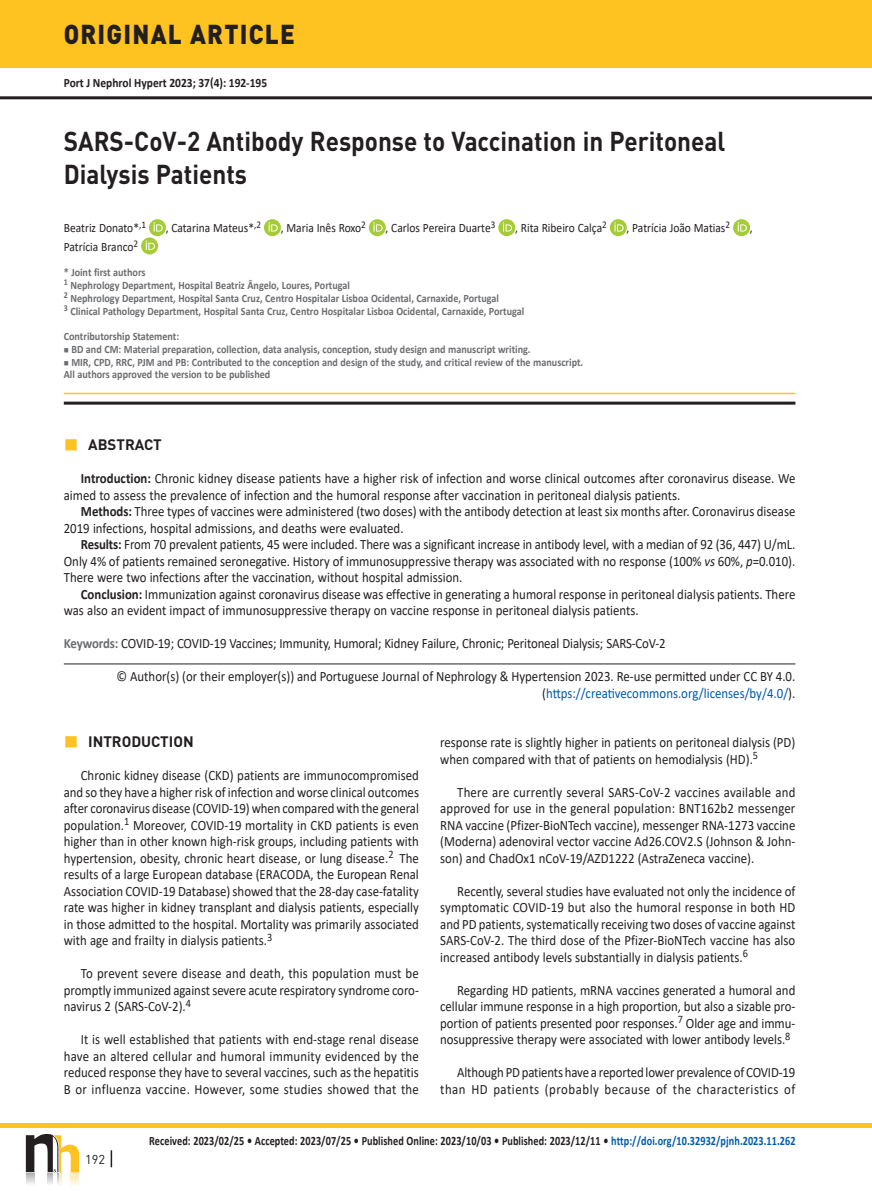
<style>
.page{position:relative;width:872px;height:1191px;background:#fff}
.page>*{position:absolute;margin:0;border:0;box-sizing:border-box;transform-origin:0 0}
.t1{font:700 27px/33px "DIN";color:#231f20;scale:.9 1}
.t2{font:900 27px "DIN";letter-spacing:.05em;color:#231f20;scale:.9 1}
.t3{font:700 15px "DIN";color:#231f20}
.t4{font:14.25px/16.5px "Calibri";color:#231f20;text-align:justify;scale:.9 1}
.t5{font:700 12.75px "Calibri";letter-spacing:.01em;color:#231f20;scale:.8 1}
.t6{font:12.75px "Calibri";color:#231f20;scale:.9 1}
.t7{font:700 12.75px "Calibri";letter-spacing:.01em;color:#231f20;scale:.9 1}
.t8{font:12.75px "DIN";color:#231f20}
.t9{font:700 11.25px/12.8px "Calibri";color:#6c6d70;scale:.9 1}
.s1{font-weight:700}
.s2{font-style:italic}
.s3{font-weight:700;color:#6c6d70}
.s4{color:#015aaa}
</style>
<div class="page">
<hr style="left:0;top:96px;width:872px;height:3px;background:#231f20">
<hr style="left:0;top:1123px;width:872px;height:4px;background:#fec221">
<svg style="left:111px;top:1150px;width:1px;height:17px"></svg>
<div style="left:0;top:0;width:872px;height:68px;background:#fec221"></div>
<svg style="left:26px;top:1134px;width:53px;height:51px"></svg>
<div style="left:149px;top:219px;width:17px;height:17px;background:#a5cc38;border-radius:50%"></div>
<svg style="left:153px;top:222px;width:10px;height:9px"></svg>
<div style="left:264px;top:219px;width:17px;height:17px;background:#a5cc38;border-radius:50%"></div>
<svg style="left:268px;top:222px;width:10px;height:9px"></svg>
<svg style="left:369px;top:219px;width:17px;height:17px"></svg>
<svg style="left:373px;top:222px;width:9px;height:9px"></svg>
<svg style="left:498px;top:219px;width:17px;height:17px"></svg>
<svg style="left:503px;top:222px;width:9px;height:9px"></svg>
<svg style="left:610px;top:219px;width:17px;height:17px"></svg>
<svg style="left:614px;top:222px;width:9px;height:9px"></svg>
<div style="left:733px;top:219px;width:17px;height:17px;background:#a5cc38;border-radius:50%"></div>
<svg style="left:737px;top:222px;width:10px;height:9px"></svg>
<svg style="left:141px;top:237px;width:17px;height:17px"></svg>
<svg style="left:146px;top:240px;width:9px;height:10px"></svg>
<hr style="left:64px;top:393px;width:731px;height:1px;background:#fec221">
<hr style="left:64px;top:401px;width:731px;height:3px;background:#231f20">
<hr style="left:64px;top:663px;width:731px;height:1px;background:#231f20">
<h1 class="t2" style="left:64px;top:16px;width:258px">ORIGINAL ARTICLE</h1>
<p class="t7" style="left:64px;top:74px;width:228px">Port J Nephrol Hypert 2023; 37(4): 192-195</p>
<h1 class="t1" style="left:64px;top:124px;width:736px">SARS-CoV-2 Antibody Response to Vaccination in Peritoneal<br>Dialysis Patients</h1>
<p class="t6" style="left:64px;top:219px;width:93px">Beatriz Donato*<sup>,1</sup></p>
<p class="t6" style="left:166px;top:219px;width:107px">, Catarina Mateus*<sup>,2</sup></p>
<p class="t6" style="left:281px;top:219px;width:96px">, Maria Inês Roxo<sup>2</sup></p>
<p class="t6" style="left:385px;top:219px;width:123px">, Carlos Pereira Duarte<sup>3</sup></p>
<p class="t6" style="left:515px;top:219px;width:103px">, Rita Ribeiro Calça<sup>2</sup></p>
<p class="t6" style="left:626px;top:219px;width:117px">, Patrícia João Matias<sup>2</sup></p>
<p class="t6" style="left:750px;top:219px;width:5px">,</p>
<p class="t6" style="left:64px;top:238px;width:84px">Patrícia Branco<sup>2</sup></p>
<p class="t9" style="left:64px;top:266px;width:513px">* Joint first authors<br><sup>1</sup> Nephrology Department, Hospital Beatriz Ângelo, Loures, Portugal<br><sup>2</sup> Nephrology Department, Hospital Santa Cruz, Centro Hospitalar Lisboa Ocidental, Carnaxide, Portugal<br><sup>3</sup> Clinical Pathology Department, Hospital Santa Cruz, Centro Hospitalar Lisboa Ocidental, Carnaxide, Portugal</p>
<p class="t9" style="left:64px;top:330px;width:130px">Contributorship Statement:</p>
<p class="t9" style="left:64px;top:342px;width:520px">■ BD and CM: Material preparation, collection, data analysis, conception, study design and manuscript writing.</p>
<p class="t9" style="left:64px;top:355px;width:579px">■ MIR, CPD, RRC, PJM and PB: Contributed to the conception and design of the study, and critical review of the manuscript.<br>All authors approved the version to be published</p>
<p class="t3" style="left:88px;top:435px;width:75px">ABSTRACT</p>
<p class="t4" style="left:64px;top:470px;width:814px;text-indent:17px"><span class="s1">Introduction:</span> Chronic kidney disease patients have a higher risk of infection and worse clinical outcomes after coronavirus disease. We aimed to assess the prevalence of infection and the humoral response after vaccination in peritoneal dialysis patients.</p>
<p class="t4" style="left:64px;top:503px;width:814px;text-indent:17px"><span class="s1">Methods:</span> Three types of vaccines were administered (two doses) with the antibody detection at least six months after. Coronavirus disease<br>2019 infections, hospital admissions, and deaths were evaluated.</p>
<p class="t4" style="left:64px;top:536px;width:814px;text-indent:17px"><span class="s1">Results:</span> From 70 prevalent patients, 45 were included. There was a significant increase in antibody level, with a median of 92 (36, 447) U/mL.<br>Only 4% of patients remained seronegative. History of immunosuppressive therapy was associated with no response (100% <span class="s2">vs</span> 60%, <span class="s2">p</span>=0.010).<br>There were two infections after the vaccination, without hospital admission.</p>
<p class="t4" style="left:64px;top:585px;width:814px;text-indent:17px"><span class="s1">Conclusion:</span> Immunization against coronavirus disease was effective in generating a humoral response in peritoneal dialysis patients. There was also an evident impact of immunosuppressive therapy on vaccine response in peritoneal dialysis patients.</p>
<p class="t4" style="left:64px;top:635px;width:670px"><span class="s3">Keywords:</span> COVID-19; COVID-19 Vaccines; Immunity, Humoral; Kidney Failure, Chronic; Peritoneal Dialysis; SARS-CoV-2</p>
<p class="t4" style="left:117px;top:668px;width:755px;text-align:right">© Author(s) (or their employer(s)) and Portuguese Journal of Nephrology &amp; Hypertension 2023. Re-use permitted under CC BY 4.0. (<span class="s4">https://creativecommons.org/licenses/by/4.0/</span>).</p>
<p class="t3" style="left:88px;top:732px;width:107px">INTRODUCTION</p>
<p class="t4" style="left:64px;top:767px;width:396px;text-indent:17px">Chronic kidney disease (CKD) patients are immunocompromised and so they have a higher risk of infection and worse clinical outcomes after coronavirus disease (COVID-19) when compared with the general population.<sup>1</sup> Moreover, COVID-19 mortality in CKD patients is even higher than in other known high-risk groups, including patients with hypertension, obesity, chronic heart disease, or lung disease.<sup>2</sup> The results of a large European database (ERACODA, the European Renal Association COVID-19 Database) showed that the 28-day case-fatality rate was higher in kidney transplant and dialysis patients, especially in those admitted to the hospital. Mortality was primarily associated with age and frailty in dialysis patients.<sup>3</sup></p>
<p class="t4" style="left:64px;top:965px;width:396px;text-indent:17px">To prevent severe disease and death, this population must be promptly immunized against severe acute respiratory syndrome coro&shy;navirus 2 (SARS-CoV-2).<sup>4</sup></p>
<p class="t4" style="left:64px;top:1031px;width:396px;text-indent:17px">It is well established that patients with end-stage renal disease have an altered cellular and humoral immunity evidenced by the reduced response they have to several vaccines, such as the hepatitis B or influenza vaccine. However, some studies showed that the</p>
<p class="t4" style="left:440px;top:734px;width:396px">response rate is slightly higher in patients on peritoneal dialysis (PD) when compared with that of patients on hemodialysis (HD).<sup>5</sup></p>
<p class="t4" style="left:440px;top:783px;width:396px;text-indent:17px">There are currently several SARS-CoV-2 vaccines available and approved for use in the general population: BNT162b2 messenger RNA vaccine (Pfizer-BioNTech vaccine), messenger RNA-1273 vaccine (Moderna) adenoviral vector vaccine Ad26.COV2.S (Johnson &amp; John&shy;son) and ChadOx1 nCoV-19/AZD1222 (AstraZeneca vaccine).</p>
<p class="t4" style="left:440px;top:882px;width:396px;text-indent:17px">Recently, several studies have evaluated not only the incidence of symptomatic COVID-19 but also the humoral response in both HD and PD patients, systematically receiving two doses of vaccine against SARS-CoV-2. The third dose of the Pfizer-BioNTech vaccine has also increased antibody levels substantially in dialysis patients.<sup>6</sup></p>
<p class="t4" style="left:440px;top:981px;width:396px;text-indent:17px">Regarding HD patients, mRNA vaccines generated a humoral and cellular immune response in a high proportion, but also a sizable pro&shy;portion of patients presented poor responses.<sup>7</sup> Older age and immu&shy;nosuppressive therapy were associated with lower antibody levels.<sup>8</sup></p>
<p class="t4" style="left:440px;top:1064px;width:396px;text-align:right">Although PD patients have a reported lower prevalence of COVID-19 than HD patients (probably because of the characteristics of</p>
<p class="t8" style="left:85px;top:1151px;width:21px">192</p>
<p class="t5" style="left:149px;top:1132px;width:809px">Received: 2023/02/25 • Accepted: 2023/07/25 • Published Online: 2023/10/03 • Published: 2023/12/11 • <span class="s4">http://doi.org/10.32932/pjnh.2023.11.262</span></p>
</div>
